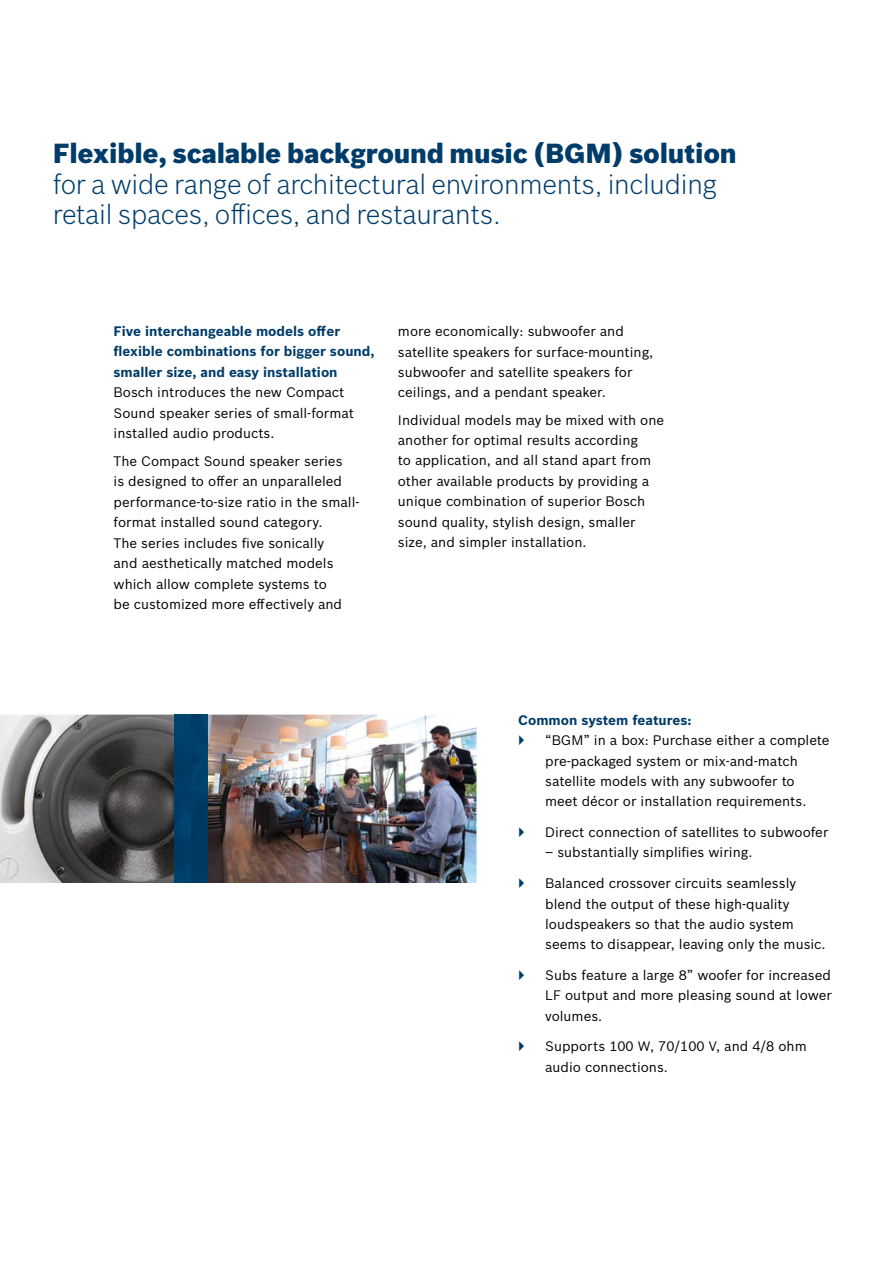
<style>
.page{position:relative;width:893px;height:1263px;background:#fff}
.page>*{position:absolute;margin:0;border:0;box-sizing:border-box;transform-origin:0 0}
.t1{font:300 27px/30.6px "Bosch Sans";letter-spacing:-.01em;color:#003c6a}
.t2{font:900 27px "Bosch Sans";letter-spacing:-.01em;color:#003c6a}
.t3{font:13.5px/20.4px "Bosch Sans";color:#000}
.t4{font:700 13.5px/20.4px "Bosch Sans";color:#003c6a}
</style>
<div class="page">
<img style="left:0;top:715px;width:476px;height:168px">
<img style="left:174px;top:715px;width:34px;height:168px">
<h1 class="t2" style="left:53px;top:133px;width:685px">Flexible, scalable background music (BGM) solution</h1>
<h1 class="t1" style="left:53px;top:167px;width:666px">for a wide range of architectural environments, including retail spaces, offices, and restau rants.</h1>
<p class="t4" style="left:114px;top:320px;width:262px">Five interchangeable models offer flexible combinations for bigger sound, smaller size, and easy installation</p>
<p class="t3" style="left:114px;top:381px;width:242px">Bosch introduces the new Compact<br>Sound speaker series of small-format installed audio products.</p>
<p class="t3" style="left:114px;top:450px;width:247px">The Compact Sound speaker series<br>is designed to offer an unparalleled performance-to-size ratio in the small&shy;format installed sound category.<br>The series includes five sonically<br>and aesthetically matched models which allow complete systems to<br>be customized more effectively and</p>
<p class="t3" style="left:398px;top:320px;width:257px">more economically: subwoofer and satellite speakers for surface-mounting, subwoofer and satellite speakers for ceilings, and a pendant speaker.</p>
<p class="t3" style="left:398px;top:408px;width:268px">Individual models may be mixed with one another for optimal results according<br>to application, and all stand apart from other available products by providing a unique combination of superior Bosch sound quality, stylish design, smaller size, and simpler installation.</p>
<p class="t4" style="left:518px;top:709px;width:175px">Common system features:</p>
<p class="t3" style="left:545px;top:729px;width:286px">“BGM” in a box: Purchase either a complete pre-packaged system or mix-and-match satellite models with any subwoofer to meet décor or installation requirements.</p>
<p class="t3" style="left:545px;top:821px;width:285px">Direct connection of satellites to subwoofer</p>
<p class="t3" style="left:545px;top:841px;width:209px">– substantially simplifies wiring.</p>
<p class="t3" style="left:545px;top:872px;width:282px">Balanced crossover circuits seamlessly blend the output of these high-quality loudspeakers so that the audio system seems to disappear, leaving only the music.</p>
<p class="t3" style="left:545px;top:964px;width:288px;text-align:justify">Subs feature a large 8” woofer for increased LF output and more pleasing sound at lower volumes.</p>
<p class="t3" style="left:545px;top:1035px;width:263px">Supports 100 W, 70/100 V, and 4/8 ohm audio connections.</p>
</div>
